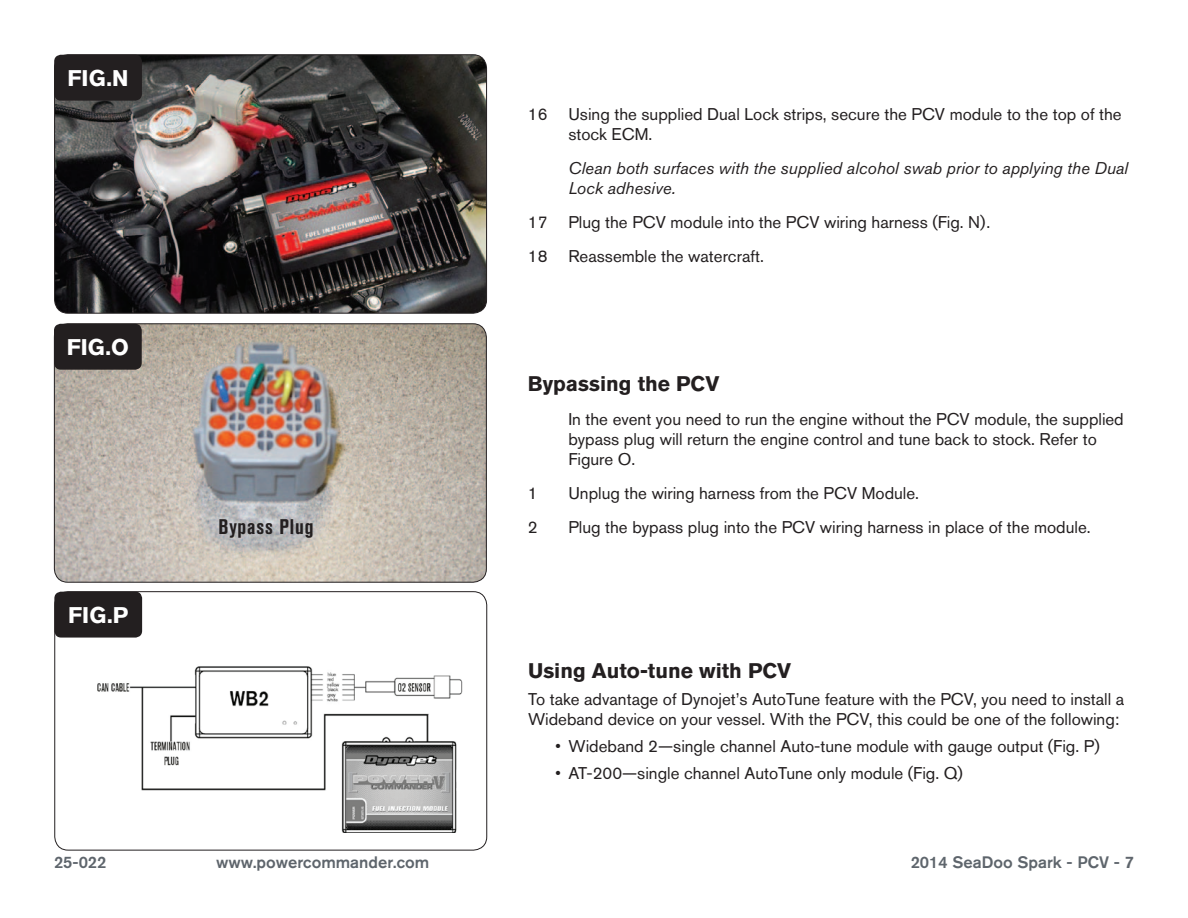
<style>
.page{position:relative;width:1188px;height:918px;background:#fff}
.page>*{position:absolute;margin:0;border:0;box-sizing:border-box;transform-origin:0 0}
.t1{font:700 22.5px "Akzidenz Grotesk BQ";color:#fff}
.Heading_Top{font:700 21px "Akzidenz Grotesk BQ";color:#231f20}
.Bodycopy{font:700 21px "Akzidenz Grotesk BQ";color:#231f20}
.Callouts{font:700 condensed 21px "Akzidenz Grotesk BQ";letter-spacing:.04em;color:#231f20}
.Bodycopy-2{font:16.8px/20.2px "Akzidenz Grotesk BQ";color:#231f20}
.Body{font:16.8px/20.2px "Akzidenz Grotesk BQ";color:#231f20}
.Bodycopy-3{font:italic 16.8px/20.2px "Akzidenz Grotesk BQ";color:#231f20}
.t2{font:500 16.5px "Akzidenz Grotesk BQ";color:#5e656c}
.s1{font-family:"Arial"}
</style>
<div class="page">
<img style="left:55px;top:55px;width:432px;height:257px">
<div style="left:54px;top:54px;width:433px;height:260px;border:1px solid #231f20;border-radius:14px"></div>
<div style="left:54px;top:55px;width:88px;height:46px;background:#231f20;border-radius:7px"></div>
<img style="left:54px;top:324px;width:431px;height:257px">
<div style="left:54px;top:323px;width:433px;height:260px;border:1px solid #231f20;border-radius:14px"></div>
<div style="left:54px;top:324px;width:88px;height:46px;background:#231f20;border-radius:7px"></div>
<img style="left:98px;top:593px;width:365px;height:239px">
<div style="left:54px;top:591px;width:433px;height:259px;border:1px solid #231f20;border-radius:14px"></div>
<div style="left:54px;top:592px;width:88px;height:46px;background:#231f20;border-radius:7px"></div>
<p class="t1" style="left:68px;top:65px;width:62px">FIG.N</p>
<p class="t1" style="left:67px;top:334px;width:64px">FIG.O</p>
<p class="t1" style="left:68px;top:602px;width:62px">FIG.P</p>
<p class="Callouts" style="left:218px;top:514px;width:97px">Bypass Plug</p>
<p class="Bodycopy-2" style="left:568px;top:104px;width:555px;text-indent:-40px">16 Using the supplied Dual Lock strips, secure the PCV module to the top of the stock ECM.</p>
<p class="Bodycopy-3" style="left:568px;top:158px;width:561px">Clean both surfaces with the supplied alcohol swab prior to applying the Dual<br>Lock adhesive.</p>
<p class="Bodycopy-2" style="left:528px;top:212px;width:464px">17 Plug the PCV module into the PCV wiring harness (Fig. N).</p>
<p class="Bodycopy-2" style="left:528px;top:245px;width:238px">18 Reassemble the watercraft.</p>
<p class="Bodycopy" style="left:528px;top:371px;width:193px">Bypassing the PCV</p>
<p class="Bodycopy-2" style="left:568px;top:408px;width:557px">In the event you need to run the engine without the PCV module, the supplied bypass plug will return the engine control and tune back to stock. Refer to<br>Figure O.</p>
<p class="Bodycopy-2" style="left:528px;top:483px;width:11px">1</p>
<p class="Bodycopy-2" style="left:568px;top:483px;width:352px">Unplug the wiring harness from the PCV Module.</p>
<p class="Bodycopy-2" style="left:528px;top:516px;width:11px">2</p>
<p class="Bodycopy-2" style="left:568px;top:516px;width:524px">Plug the bypass plug into the PCV wiring harness in place of the module.</p>
<p class="Heading_Top" style="left:528px;top:659px;width:265px">Using Auto-tune with PCV</p>
<p class="Body" style="left:528px;top:689px;width:598px">To take advantage of Dynojet’s AutoTune feature with the PCV, you need to install a<br>Wideband device on your vessel. With the PCV, this could be one of the following:</p>
<p class="Body" style="left:555px;top:736px;width:546px"><span class="s1">•</span> Wideband 2—single channel Auto-tune module with gauge output (Fig. P)</p>
<p class="Body" style="left:555px;top:763px;width:409px"><span class="s1">•</span> AT-200—single channel AutoTune only module (Fig. Q)</p>
<p class="t2" style="left:54px;top:852px;width:54px">25-022</p>
<p class="t2" style="left:216px;top:852px;width:215px">www.powercommander.com</p>
<p class="t2" style="left:911px;top:852px;width:225px">2014 SeaDoo Spark - PCV - 7</p>
</div>
